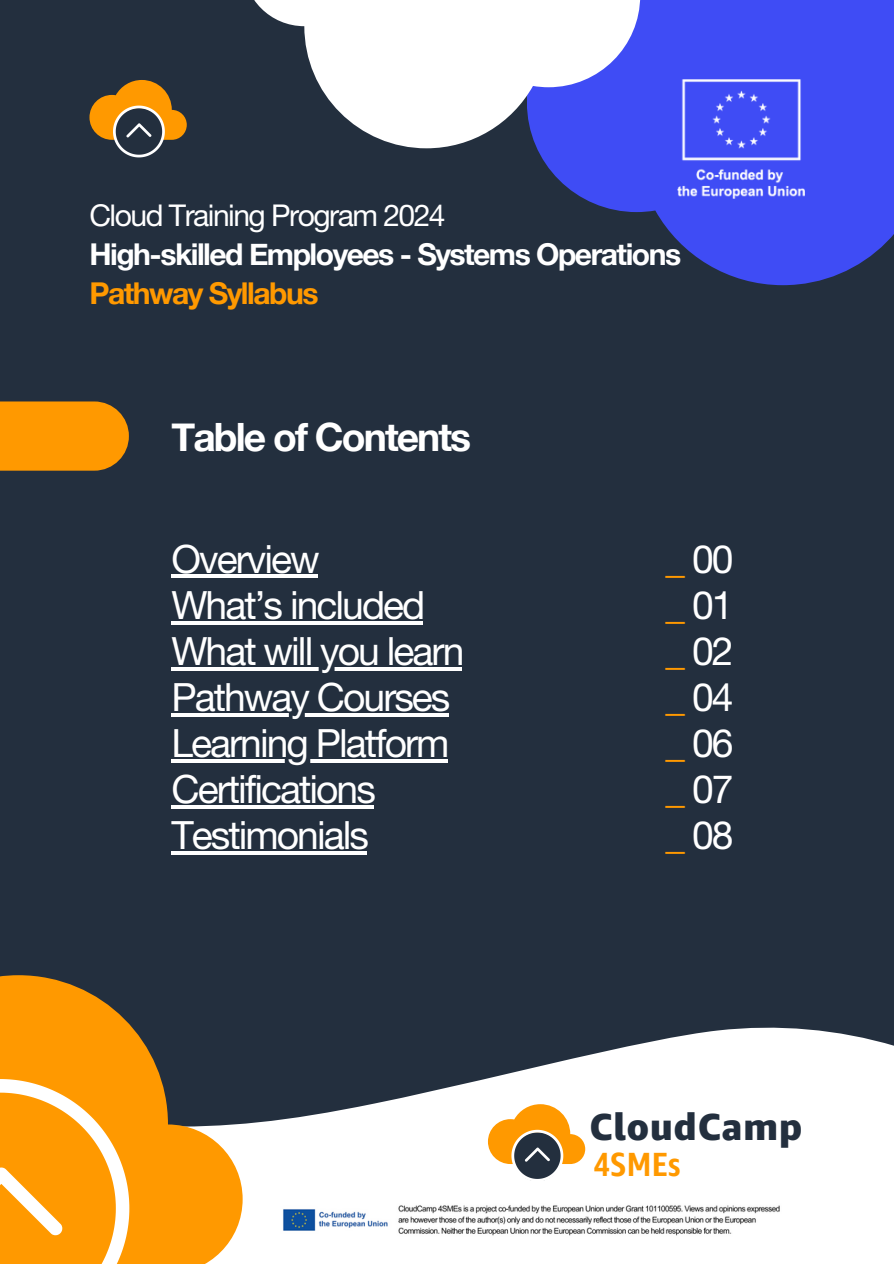
<style>
.page{position:relative;width:894px;height:1264px;background:#fff}
.page>*{position:absolute;margin:0;border:0;box-sizing:border-box;transform-origin:0 0}
.t1{font:39px/46.2px "Helvetica Neue";letter-spacing:-.05em;color:#fff}
.t2{font:700 39px "Helvetica Neue";letter-spacing:-.05em;color:#fff}
.t3{font:800 37.5px "Amazon Ember";letter-spacing:.01em;color:#232f3e}
.t4{font:700 33.45px "Amazon Ember Cd RC";letter-spacing:.01em;color:#f90}
.t5{font:700 30px "Helvetica Neue";letter-spacing:-.05em;color:#fff}
.t6{font:30px "Helvetica Neue";letter-spacing:-.05em;color:#fff}
.t7{font:700 30px "Helvetica Neue";letter-spacing:-.05em;color:#f90}
.s1{color:#f90}
</style>
<div class="page">
<div style="left:0;top:0;width:893px;height:1263px;background:#232f3e"></div>
<svg style="left:242px;top:1027px;width:651px;height:236px;fill:#fff"></svg>
<svg style="left:488px;top:1104px;width:97px;height:77px"></svg>
<svg style="left:0;top:975px;width:242px;height:288px;fill:#f90"></svg>
<svg style="left:0;top:1079px;width:129px;height:184px;background:#ffac30"></svg>
<img style="left:267px;top:1189px;width:537px;height:61px">
<svg style="left:537px;top:0;width:356px;height:285px;fill:#3f4cf5"></svg>
<svg style="left:254px;top:0;width:386px;height:148px;fill:#fff"></svg>
<hr style="left:171px;top:574px;width:146px;height:4px;background:#fff">
<hr style="left:171px;top:621px;width:252px;height:3px;background:#fff">
<hr style="left:171px;top:667px;width:291px;height:3px;background:#fff">
<hr style="left:171px;top:713px;width:277px;height:3px;background:#fff">
<hr style="left:171px;top:759px;width:276px;height:3px;background:#fff">
<hr style="left:171px;top:805px;width:203px;height:3px;background:#fff">
<hr style="left:171px;top:851px;width:196px;height:4px;background:#fff">
<svg style="left:0;top:401px;width:129px;height:69px;background:#f09203"></svg>
<svg style="left:89px;top:80px;width:98px;height:77px"></svg>
<img style="left:677px;top:80px;width:127px;height:118px">
<p class="t6" style="left:89px;top:197px;width:357px">Cloud Training Program 2024</p>
<h1 class="t5" style="left:89px;top:236px;width:593px">High-skilled Employees - Systems Operations</h1>
<p class="t7" style="left:89px;top:275px;width:230px">Pathway Syllabus</p>
<p class="t2" style="left:171px;top:412px;width:301px">Table of Contents</p>
<p class="t1" style="left:171px;top:535px;width:255px">Overview<br>What’s included</p>
<p class="t1" style="left:171px;top:627px;width:294px">What will you learn</p>
<p class="t1" style="left:171px;top:673px;width:280px">Pathway Courses</p>
<p class="t1" style="left:171px;top:719px;width:279px">Learning Platform<br>Certifications<br>Testimonials</p>
<h1 class="t1" style="left:665px;top:535px;width:69px;text-align:justify"><span class="s1">_</span> 00 <span class="s1">_</span> 01 <span class="s1">_</span> 02 <span class="s1">_</span> 04 <span class="s1">_</span> 06 <span class="s1">_</span> 07 <span class="s1">_</span> 08</h1>
<p class="t3" style="left:589px;top:1103px;width:215px">CloudCamp</p>
<p class="t4" style="left:593px;top:1152px;width:88px">4SMEs</p>
</div>
